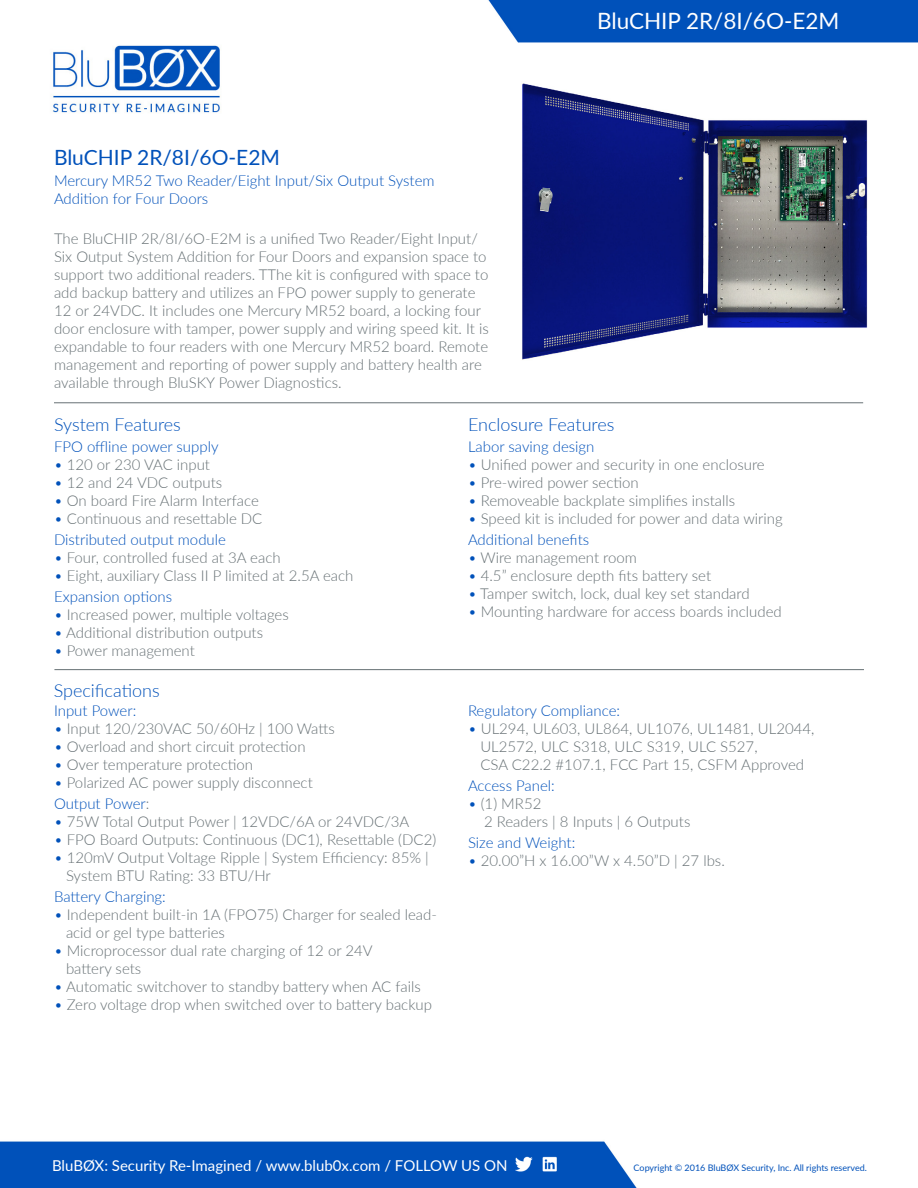
<style>
.page{position:relative;width:918px;height:1188px;background:#fff}
.page>*{position:absolute;margin:0;border:0;box-sizing:border-box;transform-origin:0 0}
.t1{font:22.5px "Lato";color:#fff}
.t2{font:21px "Lato";color:#0051ba}
.t3{font:300 18px "Lato";color:#0051ba}
.t4{font:300 15px/18px "Lato";color:#667074}
.t5{font:300 15px/18px "Lato";color:#0051ba}
.t6{font:15px "Lato";color:#fff}
.t7{font:9px "Lato";color:#0051ba}
.s1{color:#0051ba}
.s2{color:#667074}
</style>
<div class="page">
<img style="left:0;top:0;width:918px;height:1188px">
<img style="left:518px;top:81px;width:351px;height:280px">
<img style="left:47px;top:45px;width:181px;height:72px">
<hr style="left:54px;top:403px;width:809px;height:1px;background:#667074">
<hr style="left:54px;top:669px;width:810px;height:1px;background:#667074">
<img style="left:515px;top:1156px;width:42px;height:17px">
<p class="t2" style="left:54px;top:143px;width:228px">BluCHIP 2R/8I/6O-E2M</p>
<p class="t5" style="left:54px;top:171px;width:382px">Mercury MR52 Two Reader/Eight Input/Six Output System<br>Addition for Four Doors</p>
<p class="t4" style="left:54px;top:229px;width:436px">The BluCHIP 2R/8I/6O-E2M is a unified Two Reader/Eight Input/ Six Output System Addition for Four Doors and expansion space to support two additional readers. TThe kit is configured with space to add backup battery and utilizes an FPO power supply to generate 12 or 24VDC. It includes one Mercury MR52 board, a locking four door enclosure with tamper, power supply and wiring speed kit. It is expandable to four readers with one Mercury MR52 board. Remote management and reporting of power supply and battery health are available through BluSKY Power Diagnostics.</p>
<p class="t1" style="left:597px;top:5px;width:244px">BluCHIP 2R/8I/6O-E2M</p>
<p class="t3" style="left:54px;top:412px;width:128px">System Features</p>
<p class="t5" style="left:54px;top:437px;width:166px">FPO offline power supply</p>
<p class="t4" style="left:54px;top:455px;width:158px"><span class="s1">•</span> 120 or 230 VAC input</p>
<p class="t4" style="left:54px;top:473px;width:170px"><span class="s1">•</span> 12 and 24 VDC outputs</p>
<p class="t4" style="left:54px;top:491px;width:206px"><span class="s1">•</span> On board Fire Alarm Interface</p>
<p class="t4" style="left:54px;top:509px;width:210px"><span class="s1">•</span> Continuous and resettable DC</p>
<p class="t5" style="left:54px;top:530px;width:173px">Distributed output module</p>
<p class="t4" style="left:54px;top:548px;width:228px"><span class="s1">•</span> Four, controlled fused at 3A each</p>
<p class="t4" style="left:54px;top:566px;width:301px"><span class="s1">•</span> Eight, auxiliary Class II P limited at 2.5A each</p>
<p class="t5" style="left:54px;top:587px;width:120px">Expansion options</p>
<p class="t4" style="left:54px;top:605px;width:236px"><span class="s1">•</span> Increased power, multiple voltages</p>
<p class="t4" style="left:54px;top:623px;width:211px"><span class="s1">•</span> Additional distribution outputs</p>
<p class="t4" style="left:54px;top:641px;width:142px"><span class="s1">•</span> Power management</p>
<p class="t3" style="left:54px;top:678px;width:108px">Specifications</p>
<p class="t5" style="left:54px;top:701px;width:84px">Input Power:</p>
<p class="t4" style="left:54px;top:719px;width:282px"><span class="s1">•</span> Input 120/230VAC 50/60Hz | 100 Watts</p>
<p class="t4" style="left:54px;top:737px;width:253px"><span class="s1">•</span> Overload and short circuit protection</p>
<p class="t4" style="left:54px;top:755px;width:201px"><span class="s1">•</span> Over temperature protection</p>
<p class="t4" style="left:54px;top:773px;width:260px"><span class="s1">•</span> Polarized AC power supply disconnect</p>
<p class="t5" style="left:54px;top:794px;width:97px">Output Power<span class="s2">:</span></p>
<p class="t4" style="left:54px;top:812px;width:357px"><span class="s1">•</span> 75W Total Output Power | 12VDC/6A or 24VDC/3A</p>
<p class="t4" style="left:54px;top:830px;width:384px"><span class="s1">•</span> FPO Board Outputs: Continuous (DC1), Resettable (DC2)</p>
<p class="t4" style="left:66px;top:848px;width:364px;text-indent:-12px"><span class="s1">•</span> 120mV Output Voltage Ripple | System Efficiency: 85% |<br>System BTU Rating: 33 BTU/Hr</p>
<p class="t5" style="left:54px;top:887px;width:113px">Battery Charging:</p>
<p class="t4" style="left:66px;top:905px;width:372px;text-indent:-12px"><span class="s1">•</span> Independent built-in 1A (FPO75) Charger for sealed lead&shy;acid or gel type batteries</p>
<p class="t4" style="left:66px;top:941px;width:308px;text-indent:-12px"><span class="s1">•</span> Microprocessor dual rate charging of 12 or 24V battery sets</p>
<p class="t4" style="left:54px;top:977px;width:368px"><span class="s1">•</span> Automatic switchover to standby battery when AC fails</p>
<p class="t4" style="left:54px;top:995px;width:380px"><span class="s1">•</span> Zero voltage drop when switched over to battery backup</p>
<p class="t3" style="left:468px;top:412px;width:148px">Enclosure Features</p>
<p class="t5" style="left:468px;top:437px;width:128px">Labor saving design</p>
<p class="t4" style="left:468px;top:455px;width:298px"><span class="s1">•</span> Unified power and security in one enclosure</p>
<p class="t4" style="left:468px;top:473px;width:172px"><span class="s1">•</span> Pre-wired power section</p>
<p class="t4" style="left:468px;top:491px;width:269px"><span class="s1">•</span> Removeable backplate simplifies installs</p>
<p class="t4" style="left:468px;top:509px;width:316px"><span class="s1">•</span> Speed kit is included for power and data wiring</p>
<p class="t5" style="left:468px;top:530px;width:123px">Additional benefits</p>
<p class="t4" style="left:468px;top:548px;width:170px"><span class="s1">•</span> Wire management room</p>
<p class="t4" style="left:468px;top:566px;width:245px"><span class="s1">•</span> 4.5” enclosure depth fits battery set</p>
<p class="t4" style="left:468px;top:584px;width:283px"><span class="s1">•</span> Tamper switch, lock, dual key set standard</p>
<p class="t4" style="left:468px;top:602px;width:315px"><span class="s1">•</span> Mounting hardware for access boards included</p>
<p class="t5" style="left:468px;top:701px;width:154px">Regulatory Compliance:</p>
<p class="t4" style="left:480px;top:719px;width:336px;text-indent:-12px"><span class="s1">•</span> UL294, UL603, UL864, UL1076, UL1481, UL2044,<br>UL2572, ULC S318, ULC S319, ULC S527,</p>
<p class="t4" style="left:480px;top:755px;width:325px">CSA C22.2 #107.1, FCC Part 15, CSFM Approved</p>
<p class="t5" style="left:468px;top:776px;width:88px">Access Panel:</p>
<p class="t4" style="left:468px;top:794px;width:75px"><span class="s1">•</span> (1) MR52</p>
<p class="t4" style="left:484px;top:812px;width:208px">2 Readers | 8 Inputs | 6 Outputs</p>
<p class="t5" style="left:468px;top:833px;width:109px">Size and Weight:</p>
<p class="t4" style="left:468px;top:851px;width:258px"><span class="s1">•</span> 20.00”H x 16.00”W x 4.50”D | 27 lbs.</p>
<p class="t6" style="left:52px;top:1155px;width:457px">BluBØX: Security Re-Imagined / www.blub0x.com / FOLLOW US ON</p>
<p class="t7" style="left:634px;top:1161px;width:235px">Copyright © 2016 BluBØX Security, Inc. All rights reserved.</p>
</div>
